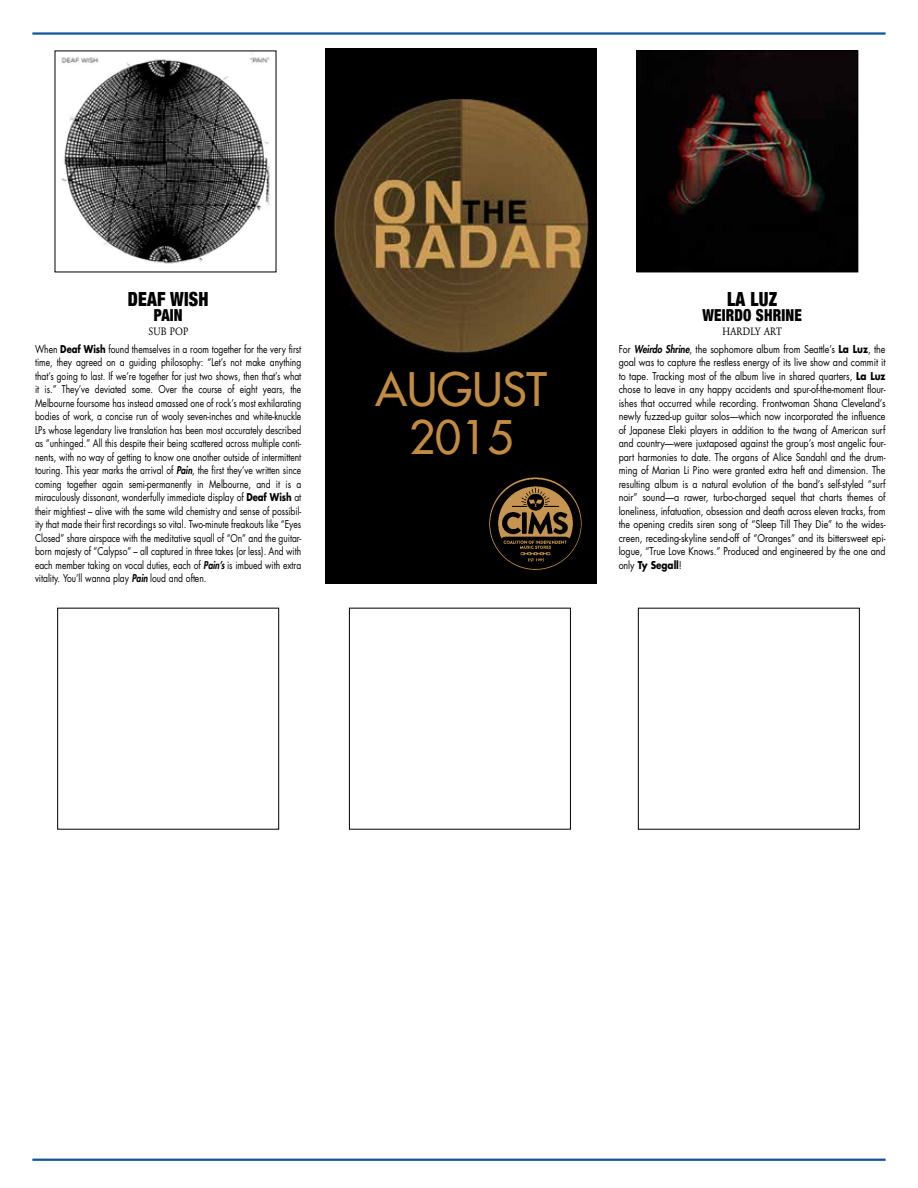
<style>
.page{position:relative;width:918px;height:1188px;background:#fff}
.page>*{position:absolute;margin:0;border:0;box-sizing:border-box;transform-origin:0 0}
.t1{font:45px/48px "Futura";color:#c28b42;text-align:center}
.t2{font:900 condensed 19.5px "Helvetica Neue";letter-spacing:.01em;color:#000;scale:.9 1}
.t3{font:900 condensed 16.5px "Helvetica Neue";letter-spacing:.01em;color:#000;scale:.9 1}
.t4{font:10.5px/13.5px "Futura";letter-spacing:-.005em;color:#000;text-align:justify;scale:.81 1}
.t5{font:10.5px/13.5px "Futura";letter-spacing:-.005em;color:#000;text-align:justify;scale:.85 1}
.t6{font:10.5px "Garamond BE";color:#000;scale:.9 1}
.t7{font:10.5px "Garamond BE";letter-spacing:.02em;color:#000;scale:.9 1}
.s1{font-weight:700}
.s2{font-weight:800;font-style:italic}
</style>
<div class="page">
<div style="left:57px;top:608px;width:222px;height:221px;border:1px solid #000"></div>
<div style="left:349px;top:608px;width:222px;height:221px;border:1px solid #000"></div>
<div style="left:638px;top:608px;width:222px;height:222px;border:1px solid #000"></div>
<hr style="left:32px;top:1159px;width:854px;height:2px;background:#0f5399">
<hr style="left:32px;top:32px;width:854px;height:3px;background:#0f5399">
<div style="left:326px;top:49px;width:271px;height:535px;background:#000"></div>
<img style="left:332px;top:98px;width:259px;height:256px">
<img style="left:490px;top:478px;width:91px;height:91px">
<img style="left:639px;top:53px;width:217px;height:217px">
<div style="left:637px;top:51px;width:221px;height:221px;border:1px solid #000"></div>
<img style="left:61px;top:53px;width:209px;height:211px">
<h2 class="t2" style="left:128px;top:283px;width:91px">DEAF WISH</h2>
<h3 class="t3" style="left:154px;top:302px;width:33px">PAIN</h3>
<p class="t7" style="left:148px;top:325px;width:46px">SUB POP</p>
<p class="t4" style="left:35px;top:342px;width:330px">When <span class="s1">Deaf Wish</span> found themselves in a room together for the very first time, they agreed on a guiding philosophy: “Let’s not make anything that’s going to last. If we’re together for just two shows, then that’s what it is.” They’ve deviated some. Over the course of eight years, the Melbourne foursome has instead amassed one of rock’s most exhilarating bodies of work, a concise run of wooly seven-inches and white-knuckle LPs whose legendary live translation has been most accurately described as “unhinged.” All this despite their being scattered across multiple conti&shy;nents, with no way of getting to know one another outside of intermittent touring. This year marks the arrival of <span class="s2">Pain</span>, the first they’ve written since coming together again semi-permanently in Melbourne, and it is a miraculously dissonant, wonderfully immediate display of <span class="s1">Deaf Wish</span> at their mightiest – alive with the same wild chemistry and sense of possibil&shy;ity that made their first recordings so vital. Two-minute freakouts like “Eyes Closed” share airspace with the meditative squall of “On” and the guitar&shy;born majesty of “Calypso” – all captured in three takes (or less). And with each member taking on vocal duties, each of <span class="s2">Pain’s</span> is imbued with extra vitality. You’ll wanna play <span class="s2">Pain</span> loud and often.</p>
<h1 class="t1" style="left:376px;top:365px;width:173px">AUGUST<br>2015</h1>
<h2 class="t2" style="left:727px;top:283px;width:57px">LA LUZ</h2>
<h3 class="t3" style="left:703px;top:302px;width:112px">WEIRDO SHRINE</h3>
<p class="t6" style="left:722px;top:325px;width:68px">HARDLY ART</p>
<p class="t5" style="left:619px;top:342px;width:316px">For <span class="s2">Weirdo Shrine</span>, the sophomore album from Seattle’s <span class="s1">La Luz</span>, the goal was to capture the restless energy of its live show and commit it to tape. Tracking most of the album live in shared quarters, <span class="s1">La Luz </span>chose to leave in any happy accidents and spur-of-the-moment flour&shy;ishes that occurred while recording. Frontwoman Shana Cleveland’s newly fuzzed-up guitar solos—which now incorporated the influence of Japanese Eleki players in addition to the twang of American surf and country—were juxtaposed against the group’s most angelic four&shy;part harmonies to date. The organs of Alice Sandahl and the drum&shy;ming of Marian Li Pino were granted extra heft and dimension. The resulting album is a natural evolution of the band’s self-styled “surf noir” sound—a rawer, turbo-charged sequel that charts themes of loneliness, infatuation, obsession and death across eleven tracks, from the opening credits siren song of “Sleep Till They Die” to the wides&shy;creen, receding-skyline send-off of “Oranges” and its bittersweet epi&shy;logue, “True Love Knows.” Produced and engineered by the one and only <span class="s1">Ty Segall</span>!</p>
</div>
